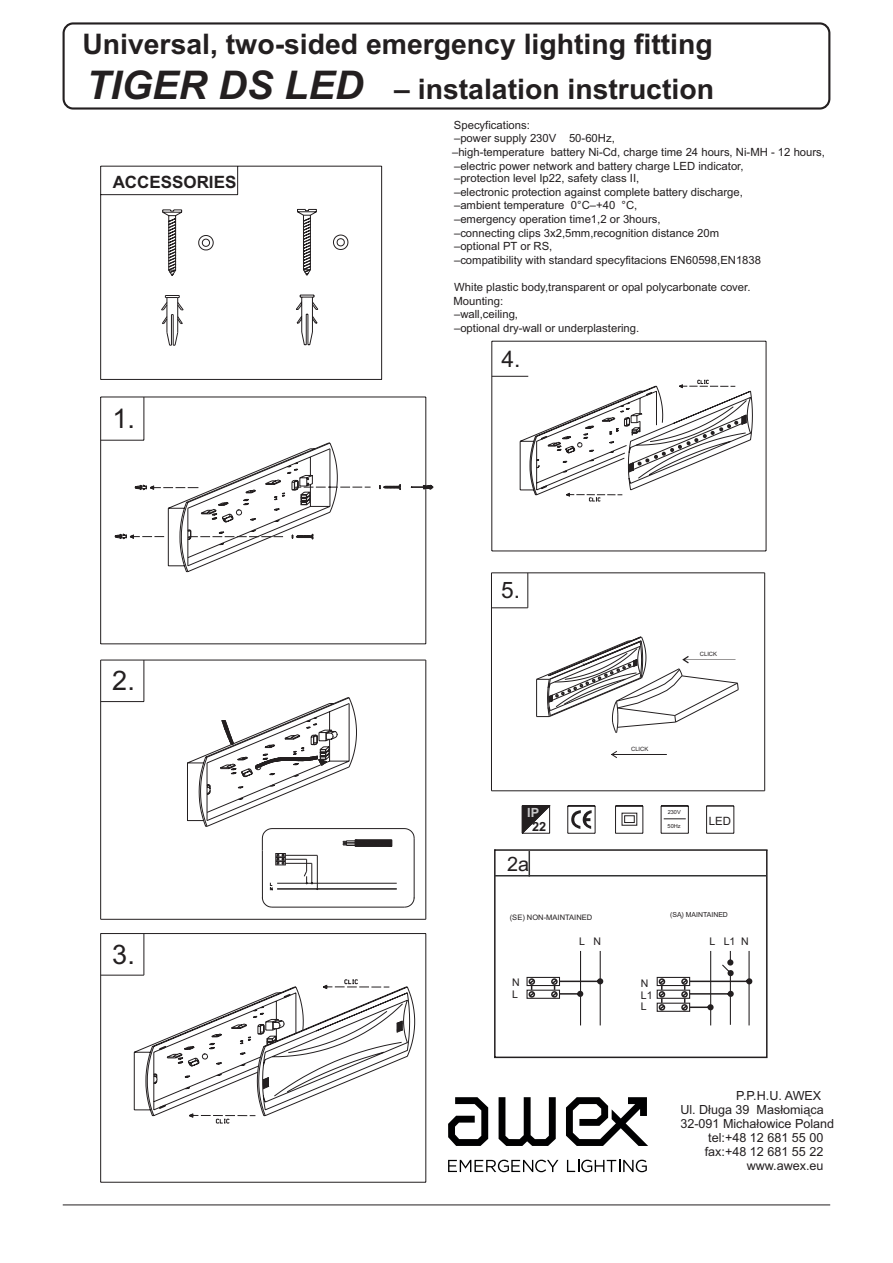
<style>
.page{position:relative;width:893px;height:1263px;background:#fff}
.page>*{position:absolute;margin:0;border:0;box-sizing:border-box;transform-origin:0 0}
.t1{font:700 28.35px/45px "Arial";color:#231f20}
.t2{font:27px "Arial";color:#231f20}
.t3{font:22.8px "Arial";color:#231f20}
.t4{font:22.65px "Arial";color:#231f20}
.t5{font:19.95px "Arial";color:#231f20}
.t6{font:700 16.95px "Arial";color:#231f20}
.t7{font:700 12.75px "Arial";color:#c8c8c9}
.t8{font:700 12.75px "Arial";color:#231f20}
.t9{font:12.6px "Arial";color:#231f20}
.t10{font:11.4px "Arial";color:#231f20}
.t11{font:11.25px/13.5px "Arial";color:#231f20}
.t12{font:10.5px/11.9px "Arial";color:#231f20}
.t13{font:7.5px "Arial";color:#231f20}
.t14{font:6.9px "Arial";color:#231f20}
.t15{font:5.85px "Arial";color:#231f20}
.t16{font:5.55px "Arial";color:#231f20}
.s1{font-style:italic;font-size:39.6px}
</style>
<div class="page">
<svg style="left:100px;top:166px;width:282px;height:214px"></svg>
<svg style="left:161px;top:209px;width:187px;height:137px"></svg>
<svg style="left:100px;top:396px;width:326px;height:248px"></svg>
<svg style="left:100px;top:396px;width:301px;height:176px"></svg>
<hr style="left:527px;top:573px;width:1px;height:35px;background:#231f20">
<hr style="left:491px;top:608px;width:37px;height:1px;background:#231f20">
<hr style="left:491px;top:573px;width:1px;height:218px;background:#231f20">
<hr style="left:764px;top:573px;width:1px;height:218px;background:#231f20">
<hr style="left:491px;top:791px;width:273px;height:1px;background:#231f20">
<hr style="left:491px;top:573px;width:273px;height:1px;background:#231f20">
<svg style="left:128px;top:442px;width:306px;height:130px"></svg>
<svg style="left:100px;top:659px;width:326px;height:261px"></svg>
<svg style="left:187px;top:697px;width:228px;height:211px"></svg>
<svg style="left:206px;top:731px;width:209px;height:189px"></svg>
<svg style="left:62px;top:933px;width:768px;height:272px"></svg>
<div style="left:63px;top:22px;width:767px;height:88px;border:2px solid #231f20;border-radius:10px"></div>
<svg style="left:615px;top:805px;width:119px;height:29px"></svg>
<svg style="left:521px;top:805px;width:74px;height:29px"></svg>
<hr style="left:611px;top:754px;width:55px;height:1px;background:#231f20">
<svg style="left:612px;top:751px;width:5px;height:7px"></svg>
<hr style="left:414px;top:838px;width:1px;height:60px;background:#231f20">
<hr style="left:272px;top:907px;width:132px;height:1px;background:#231f20">
<hr style="left:262px;top:851px;width:1px;height:47px;background:#231f20">
<svg style="left:491px;top:341px;width:275px;height:211px"></svg>
<svg style="left:491px;top:376px;width:262px;height:121px"></svg>
<svg style="left:536px;top:636px;width:202px;height:97px"></svg>
<svg style="left:494px;top:849px;width:273px;height:209px"></svg>
<hr style="left:528px;top:851px;width:2px;height:26px;background:#323334">
<hr style="left:494px;top:875px;width:272px;height:2px;background:#323334">
<svg style="left:680px;top:951px;width:72px;height:60px"></svg>
<hr style="left:729px;top:974px;width:2px;height:51px;background:#231f20">
<svg style="left:566px;top:1097px;width:82px;height:49px"></svg>
<svg style="left:498px;top:1097px;width:57px;height:49px"></svg>
<svg style="left:448px;top:1097px;width:40px;height:49px"></svg>
<svg style="left:448px;top:1160px;width:110px;height:12px"></svg>
<svg style="left:567px;top:1160px;width:79px;height:12px"></svg>
<h1 class="t1" style="left:82px;top:24px;width:633px">Universal, two-sided emergency lighting fitting<br><span class="s1">TIGER DS LED</span> – instalation instruction</h1>
<h3 class="t6" style="left:113px;top:176px;width:125px">ACCESSORIES</h3>
<h2 class="t2" style="left:112px;top:408px;width:24px">1.</h2>
<h2 class="t2" style="left:112px;top:671px;width:24px">2.</h2>
<h2 class="t2" style="left:112px;top:944px;width:24px">3.</h2>
<p class="t11" style="left:452px;top:119px;width:374px">Specyfications:<br>–power supply 230V 50-60Hz,<br>–high-temperature battery Ni-Cd, charge time 24 hours, Ni-MH - 12 hours, –electric power network and battery charge LED indicator,<br>–protection level Ip22, safety class II,<br>–electronic protection against complete battery discharge,<br>–ambient temperature 0°C–+40 °C,<br>–emergency operation time1,2 or 3hours,<br>–connecting clips 3x2,5mm,recognition distance 20m<br>–optional PT or RS,<br>–compatibility with standard specyfitacions EN60598,EN1838</p>
<p class="t11" style="left:453px;top:282px;width:298px">White plastic body,transparent or opal polycarbonate cover.<br>Mounting:<br>–wall,ceiling,<br>–optional dry-wall or underplastering.</p>
<h3 class="t3" style="left:501px;top:350px;width:20px">4.</h3>
<h3 class="t4" style="left:501px;top:582px;width:20px">5.</h3>
<p class="t15" style="left:699px;top:651px;width:19px">CLICK</p>
<p class="t15" style="left:631px;top:747px;width:19px">CLICK</p>
<p class="t7" style="left:527px;top:808px;width:13px">IP</p>
<p class="t8" style="left:532px;top:822px;width:16px">22</p>
<p class="t16" style="left:667px;top:810px;width:15px">230V</p>
<p class="t16" style="left:667px;top:824px;width:15px">50Hz</p>
<p class="t10" style="left:708px;top:816px;width:24px">LED</p>
<h3 class="t5" style="left:507px;top:856px;width:24px">2a</h3>
<p class="t13" style="left:509px;top:914px;width:84px">(SE) NON-MAINTAINED</p>
<p class="t14" style="left:670px;top:912px;width:59px">(S¥) MAINTAINED</p>
<p class="t12" style="left:579px;top:937px;width:23px">L N</p>
<p class="t12" style="left:709px;top:937px;width:41px">L L1 N</p>
<p class="t12" style="left:512px;top:977px;width:9px">N<br>L</p>
<p class="t12" style="left:641px;top:978px;width:13px">N<br>L1<br>L</p>
<p class="t9" style="left:736px;top:1090px;width:86px">P.P.H.U. AWEX</p>
<p class="t9" style="left:680px;top:1104px;width:145px">Ul. D³uga 39 Mas³omi¹ca</p>
<p class="t9" style="left:680px;top:1119px;width:155px">32-091 Micha³owice Poland</p>
<p class="t9" style="left:708px;top:1133px;width:117px">tel:+48 12 681 55 00</p>
<p class="t9" style="left:704px;top:1147px;width:120px">fax:+48 12 681 55 22</p>
<p class="t9" style="left:746px;top:1161px;width:78px">www.awex.eu</p>
</div>
